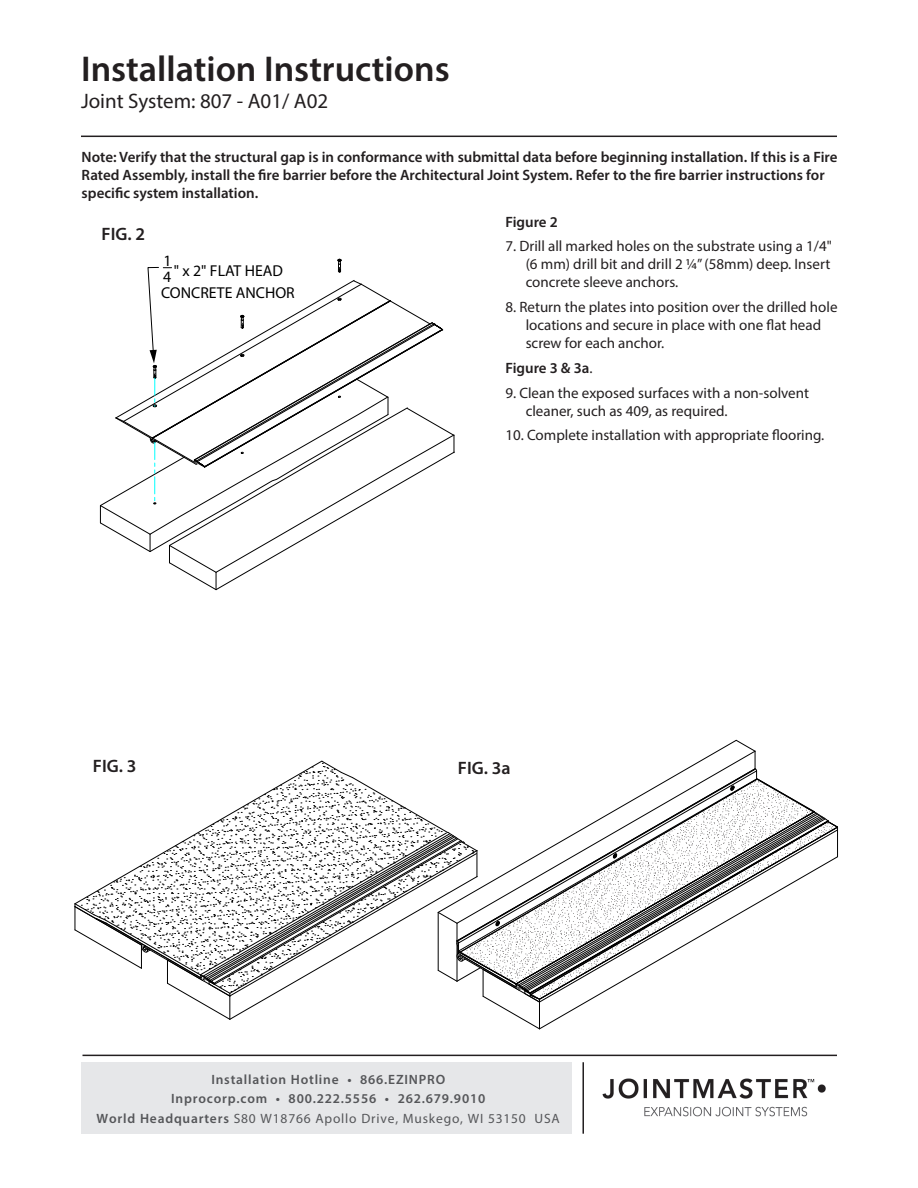
<style>
.page{position:relative;width:918px;height:1188px;background:#fff}
.page>*{position:absolute;margin:0;border:0;box-sizing:border-box;transform-origin:0 0}
.Installation_Instruc{font:600 36px "Myriad Pro";color:#231f20}
.Installation_Instruc-2{font:21px "Myriad Pro";color:#231f20}
.Installation_Instruc-3{font:600 18px "Myriad Pro";color:#231f20}
.t1{font:15.75px/22.6px "Myriad Pro";color:#000}
.Installation_Instruc-4{font:15px/18px "Myriad Pro";color:#231f20}
.Installation_Instruc-5{font:600 15px/18px "Myriad Pro";color:#231f20}
.t2{font:600 13.5px/19.5px "Myriad Pro";letter-spacing:.06em;color:#555659;text-align:center}
.s1{font-weight:400}
</style>
<div class="page">
<hr style="left:81px;top:136px;width:756px;height:1px;background:#231f20">
<hr style="left:82px;top:1055px;width:755px;height:1px;background:#231f20">
<div style="left:81px;top:1063px;width:490px;height:71px;background:#e6e7e9"></div>
<img style="left:602px;top:1078px;width:224px;height:39px">
<hr style="left:582px;top:1062px;width:2px;height:72px;background:#231f20">
<svg style="left:100px;top:259px;width:355px;height:331px"></svg>
<svg style="left:730px;top:740px;width:99px;height:81px"></svg>
<svg style="left:74px;top:761px;width:466px;height:268px"></svg>
<svg style="left:529px;top:821px;width:309px;height:179px"></svg>
<svg style="left:459px;top:778px;width:356px;height:206px"></svg>
<p class="Installation_Instruc" style="left:81px;top:46px;width:370px">Installation Instructions</p>
<p class="Installation_Instruc-2" style="left:81px;top:88px;width:249px">Joint System: 807 - A01/ A02</p>
<p class="Installation_Instruc-5" style="left:82px;top:148px;width:757px">Note: Verify that the structural gap is in conformance with submittal data before beginning installation. If this is a Fire<br>Rated Assembly, install the fire barrier before the Architectural Joint System. Refer to the fire barrier instructions for specific system installation.</p>
<p class="Installation_Instruc-3" style="left:102px;top:222px;width:45px">FIG. 2</p>
<p class="t1" style="left:163px;top:249px;width:10px">1</p>
<p class="t1" style="left:161px;top:259px;width:135px">4 " x 2" FLAT HEAD<br>CONCRETE ANCHOR</p>
<p class="Installation_Instruc-3" style="left:93px;top:754px;width:45px">FIG. 3</p>
<p class="Installation_Instruc-5" style="left:505px;top:212px;width:54px">Figure 2</p>
<p class="Installation_Instruc-4" style="left:526px;top:237px;width:308px;text-align:justify;text-indent:-20px">7. Drill all marked holes on the substrate using a 1/4" (6 mm) drill bit and drill 2 ¼” (58mm) deep. Insert concrete sleeve anchors.</p>
<p class="Installation_Instruc-4" style="left:526px;top:298px;width:313px;text-indent:-20px">8. Return the plates into position over the drilled hole locations and secure in place with one flat head screw for each anchor.</p>
<p class="Installation_Instruc-5" style="left:505px;top:358px;width:89px">Figure 3 &amp; 3a<span class="s1">.</span></p>
<p class="Installation_Instruc-4" style="left:526px;top:383px;width:285px;text-indent:-20px">9. Clean the exposed surfaces with a non-solvent cleaner, such as 409, as required.</p>
<p class="Installation_Instruc-4" style="left:505px;top:426px;width:320px">10. Complete installation with appropriate flooring.</p>
<p class="Installation_Instruc-3" style="left:458px;top:756px;width:54px">FIG. 3a</p>
<p class="t2" style="left:97px;top:1069px;width:465px">Installation Hotline • 866.EZINPRO<br>Inprocorp.com • 800.222.5556 • 262.679.9010<br>World Headquarters <span class="s1">S80 W18766 Apollo Drive, Muskego, WI 53150 USA</span></p>
</div>
